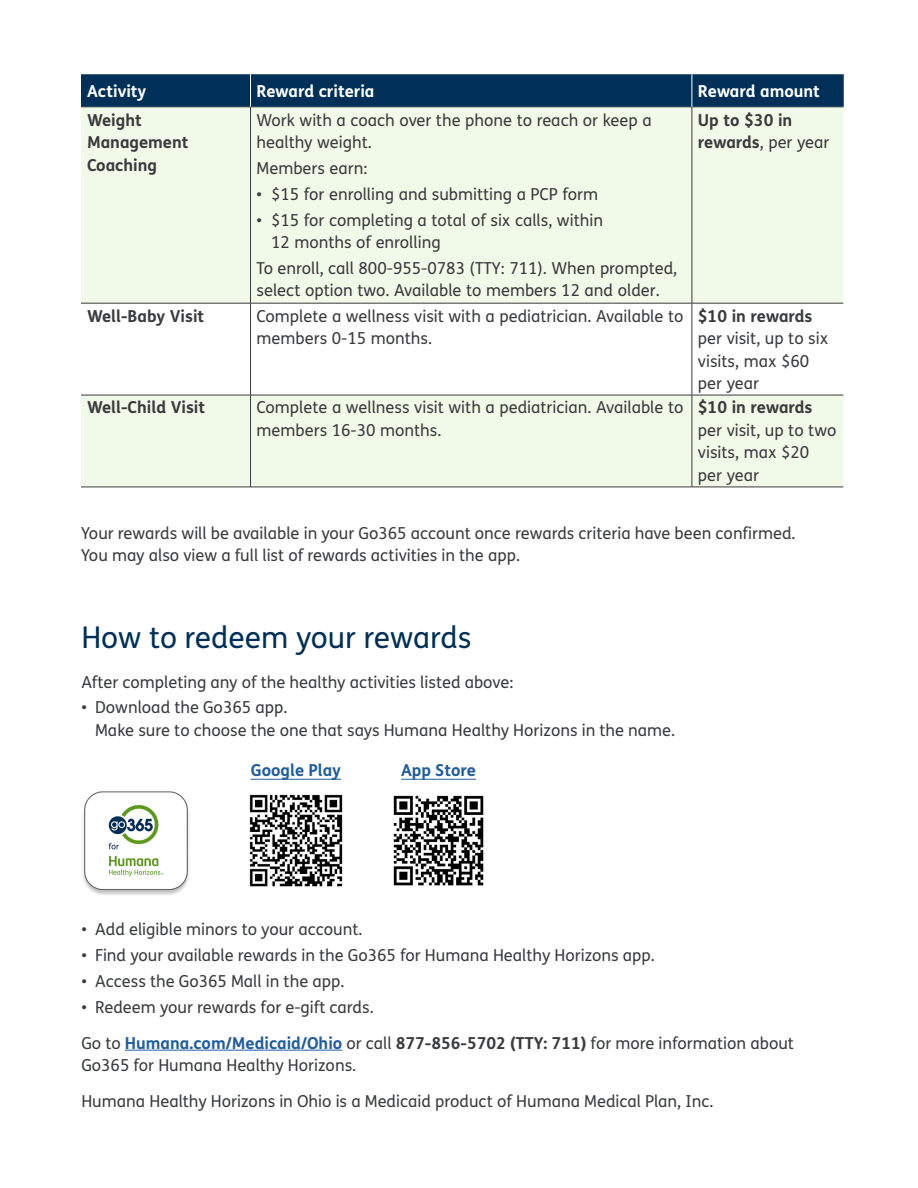
<style>
.page{position:relative;width:918px;height:1188px;background:#fff}
.page>*{position:absolute;margin:0;border:0;box-sizing:border-box;transform-origin:0 0}
.t1{font:30px "FS Humana";color:#003057}
.t2{font:16.5px/22.5px "FS Humana";color:#3a3b3d}
.t3{font:700 16.5px/22.5px "FS Humana";color:#3a3b3d}
.t4{font:700 16.5px "FS Humana";color:#fff}
.t5{font:700 16.5px "FS Humana";color:#215e9e}
.s1{font-weight:400}
.s2{font-weight:700}
.s3{font-weight:700;color:#215e9e}
</style>
<div class="page">
<svg style="left:81px;top:108px;width:762px;height:379px;fill:#f1f9e9"></svg>
<hr style="left:81px;top:107px;width:170px;height:1px;background:#3a3b3d">
<hr style="left:251px;top:107px;width:441px;height:1px;background:#3a3b3d">
<hr style="left:250px;top:107px;width:1px;height:196px;background:#3a3b3d">
<hr style="left:692px;top:107px;width:151px;height:1px;background:#3a3b3d">
<hr style="left:692px;top:107px;width:1px;height:196px;background:#3a3b3d">
<hr style="left:81px;top:303px;width:170px;height:1px;background:#3a3b3d">
<hr style="left:251px;top:303px;width:441px;height:1px;background:#3a3b3d">
<hr style="left:250px;top:303px;width:1px;height:92px;background:#3a3b3d">
<hr style="left:692px;top:303px;width:151px;height:1px;background:#3a3b3d">
<hr style="left:692px;top:303px;width:1px;height:92px;background:#3a3b3d">
<hr style="left:81px;top:395px;width:170px;height:1px;background:#3a3b3d">
<hr style="left:251px;top:395px;width:441px;height:1px;background:#3a3b3d">
<hr style="left:250px;top:395px;width:1px;height:92px;background:#3a3b3d">
<hr style="left:692px;top:395px;width:151px;height:1px;background:#3a3b3d">
<hr style="left:692px;top:395px;width:1px;height:92px;background:#3a3b3d">
<hr style="left:81px;top:487px;width:170px;height:1px;background:#3a3b3d">
<hr style="left:251px;top:487px;width:441px;height:1px;background:#3a3b3d">
<hr style="left:692px;top:487px;width:151px;height:1px;background:#3a3b3d">
<hr style="left:125px;top:1050px;width:217px;height:1px;background:#215e9e">
<div style="left:81px;top:74px;width:763px;height:33px;background:#003057"></div>
<hr style="left:250px;top:74px;width:1px;height:33px;background:#fff">
<hr style="left:692px;top:74px;width:1px;height:33px;background:#fff">
<img style="left:393px;top:795px;width:91px;height:91px">
<img style="left:249px;top:794px;width:94px;height:93px">
<img style="left:83px;top:791px;width:106px;height:104px">
<hr style="left:251px;top:779px;width:90px;height:1px;background:#215e9e">
<hr style="left:401px;top:779px;width:75px;height:1px;background:#215e9e">
<p class="t4" style="left:87px;top:78px;width:61px">Activity</p>
<p class="t4" style="left:257px;top:78px;width:119px">Reward criteria</p>
<p class="t4" style="left:698px;top:78px;width:123px">Reward amount</p>
<p class="t3" style="left:87px;top:108px;width:103px">Weight<br>Management<br>Coaching</p>
<p class="t2" style="left:257px;top:109px;width:397px">Work with a coach over the phone to reach or keep a healthy weight.</p>
<p class="t2" style="left:257px;top:157px;width:112px">Members earn:</p>
<p class="t2" style="left:257px;top:183px;width:343px">• $15 for enrolling and submitting a PCP form</p>
<p class="t2" style="left:271px;top:208px;width:333px;text-indent:-15px">• $15 for completing a total of six calls, within<br>12 months of enrolling</p>
<p class="t2" style="left:257px;top:257px;width:422px">To enroll, call 800-955-0783 (TTY: 711). When prompted, select option two. Available to members 12 and older.</p>
<p class="t3" style="left:698px;top:108px;width:133px">Up to $30 in rewards<span class="s1">, per year</span></p>
<p class="t3" style="left:87px;top:304px;width:119px">Well-Baby Visit</p>
<p class="t2" style="left:257px;top:304px;width:428px">Complete a wellness visit with a pediatrician. Available to members 0-15 months.</p>
<p class="t2" style="left:698px;top:304px;width:132px"><span class="s2">$10 in rewards </span>per visit, up to six visits, max $60 per year</p>
<p class="t3" style="left:87px;top:395px;width:120px">Well-Child Visit</p>
<p class="t2" style="left:257px;top:396px;width:428px">Complete a wellness visit with a pediatrician. Available to members 16-30 months.</p>
<p class="t2" style="left:698px;top:396px;width:140px"><span class="s2">$10 in rewards </span>per visit, up to two visits, max $20 per year</p>
<p class="t2" style="left:81px;top:521px;width:716px">Your rewards will be available in your Go365 account once rewards criteria have been confirmed.<br>You may also view a full list of rewards activities in the app.</p>
<p class="t1" style="left:81px;top:617px;width:392px">How to redeem your rewards</p>
<p class="t2" style="left:81px;top:670px;width:434px">After completing any of the healthy activities listed above:</p>
<p class="t2" style="left:95px;top:696px;width:582px;text-indent:-14px">• Download the Go365 app.<br>Make sure to choose the one that says Humana Healthy Horizons in the name.</p>
<p class="t5" style="left:251px;top:758px;width:92px">Google Play</p>
<p class="t5" style="left:401px;top:758px;width:76px">App Store</p>
<p class="t2" style="left:81px;top:918px;width:283px">• Add eligible minors to your account.</p>
<p class="t2" style="left:81px;top:944px;width:575px">• Find your available rewards in the Go365 for Humana Healthy Horizons app.</p>
<p class="t2" style="left:81px;top:969px;width:265px">• Access the Go365 Mall in the app.</p>
<p class="t2" style="left:81px;top:995px;width:294px">• Redeem your rewards for e-gift cards.</p>
<p class="t2" style="left:81px;top:1031px;width:714px">Go to <span class="s3">Humana.com/Medicaid/Ohio</span> or call <span class="s2">877-856-5702 (TTY: 711)</span> for more information about<br>Go365 for Humana Healthy Horizons.</p>
<p class="t2" style="left:81px;top:1090px;width:633px">Humana Healthy Horizons in Ohio is a Medicaid product of Humana Medical Plan, Inc.</p>
</div>
